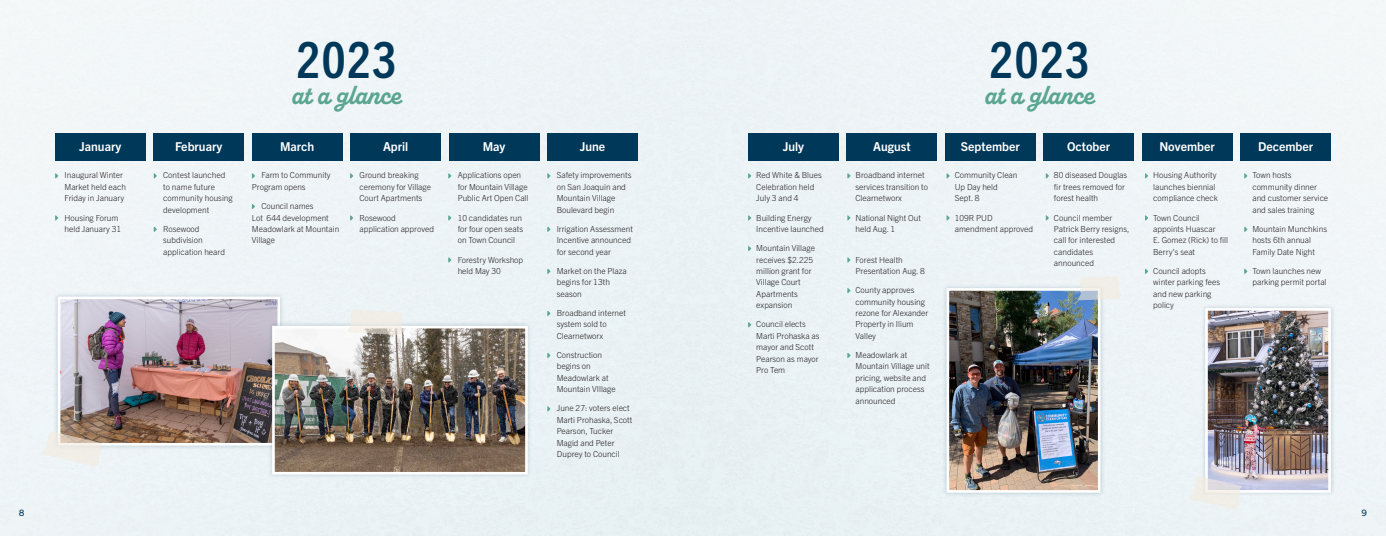
<style>
.page{position:relative;width:1386px;height:536px;background:#edf4f6}
.page>*{position:absolute;margin:0;border:0;box-sizing:border-box;transform-origin:0 0}
.t1{font:700 condensed 49.96px "Trade Gothic Next LT Pro";letter-spacing:.03em;color:#003859}
.t2{font:700 28.88px "Alkaline";letter-spacing:-.005em;color:#5ba690}
.t3{font:700 12.25px "Trade Gothic Next LT Pro";color:#fff}
.t4{font:9.62px "Basic Sans";color:#003859}
.t5{font:300 8.31px/11.4px "Trade Gothic Next LT Pro";color:#231f20}
</style>
<div class="page">
<svg style="left:55px;top:173px;width:3px;height:5px"></svg>
<svg style="left:55px;top:215px;width:3px;height:5px"></svg>
<svg style="left:748px;top:173px;width:3px;height:5px"></svg>
<svg style="left:748px;top:215px;width:3px;height:5px"></svg>
<svg style="left:748px;top:246px;width:3px;height:5px"></svg>
<svg style="left:748px;top:322px;width:3px;height:5px"></svg>
<svg style="left:154px;top:173px;width:3px;height:5px"></svg>
<svg style="left:154px;top:227px;width:3px;height:5px"></svg>
<svg style="left:847px;top:173px;width:3px;height:5px"></svg>
<svg style="left:847px;top:215px;width:3px;height:5px"></svg>
<svg style="left:847px;top:257px;width:3px;height:5px"></svg>
<svg style="left:847px;top:288px;width:3px;height:5px"></svg>
<svg style="left:847px;top:353px;width:3px;height:5px"></svg>
<svg style="left:252px;top:173px;width:3px;height:5px"></svg>
<svg style="left:252px;top:204px;width:3px;height:5px"></svg>
<svg style="left:947px;top:173px;width:3px;height:5px"></svg>
<svg style="left:947px;top:215px;width:3px;height:5px"></svg>
<svg style="left:350px;top:173px;width:3px;height:5px"></svg>
<svg style="left:350px;top:215px;width:3px;height:5px"></svg>
<svg style="left:1046px;top:173px;width:3px;height:5px"></svg>
<svg style="left:1046px;top:215px;width:3px;height:5px"></svg>
<svg style="left:448px;top:173px;width:3px;height:5px"></svg>
<svg style="left:448px;top:215px;width:3px;height:5px"></svg>
<svg style="left:448px;top:257px;width:3px;height:5px"></svg>
<svg style="left:1145px;top:173px;width:3px;height:5px"></svg>
<svg style="left:1145px;top:215px;width:3px;height:5px"></svg>
<svg style="left:1145px;top:269px;width:3px;height:5px"></svg>
<svg style="left:547px;top:173px;width:3px;height:5px"></svg>
<svg style="left:547px;top:227px;width:3px;height:5px"></svg>
<svg style="left:547px;top:269px;width:3px;height:5px"></svg>
<svg style="left:547px;top:311px;width:3px;height:5px"></svg>
<svg style="left:547px;top:353px;width:3px;height:5px"></svg>
<svg style="left:547px;top:406px;width:3px;height:5px"></svg>
<svg style="left:1244px;top:173px;width:3px;height:5px"></svg>
<svg style="left:1244px;top:227px;width:3px;height:5px"></svg>
<svg style="left:1244px;top:269px;width:3px;height:5px"></svg>
<div style="left:55px;top:133px;width:91px;height:28px;background:#003859"></div>
<div style="left:748px;top:133px;width:91px;height:28px;background:#003859"></div>
<div style="left:154px;top:133px;width:90px;height:28px;background:#003859"></div>
<div style="left:847px;top:133px;width:90px;height:28px;background:#003859"></div>
<div style="left:252px;top:133px;width:91px;height:28px;background:#003859"></div>
<div style="left:945px;top:133px;width:91px;height:28px;background:#003859"></div>
<div style="left:350px;top:133px;width:91px;height:28px;background:#003859"></div>
<div style="left:1043px;top:133px;width:91px;height:28px;background:#003859"></div>
<div style="left:449px;top:133px;width:90px;height:28px;background:#003859"></div>
<div style="left:1142px;top:133px;width:90px;height:28px;background:#003859"></div>
<div style="left:547px;top:133px;width:91px;height:28px;background:#003859"></div>
<div style="left:1240px;top:133px;width:91px;height:28px;background:#003859"></div>
<div style="left:53px;top:292px;width:231px;height:158px;background:#e3ebef"></div>
<img style="left:62px;top:300px;width:214px;height:141px">
<div style="left:58px;top:296px;width:222px;height:149px;border:3px solid #fff"></div>
<div style="left:942px;top:283px;width:163px;height:214px;background:#003859;opacity:.2"></div>
<img style="left:951px;top:292px;width:146px;height:196px">
<div style="left:947px;top:288px;width:154px;height:204px;border:3px solid #fff"></div>
<div style="left:1201px;top:303px;width:134px;height:194px;background:#003859;opacity:.2"></div>
<img style="left:1209px;top:312px;width:118px;height:176px">
<div style="left:1205px;top:308px;width:126px;height:184px;border:3px solid #fff"></div>
<div style="left:268px;top:321px;width:264px;height:157px;background:#003859;opacity:.2"></div>
<img style="left:276px;top:330px;width:248px;height:140px">
<div style="left:272px;top:326px;width:256px;height:148px;border:3px solid #fff"></div>
<svg style="left:40px;top:431px;width:62px;height:35px"></svg>
<svg style="left:1188px;top:476px;width:54px;height:33px;background:#e7e7e8"></svg>
<svg style="left:347px;top:309px;width:57px;height:26px"></svg>
<svg style="left:1078px;top:276px;width:43px;height:24px"></svg>
<p class="t1" style="left:297px;top:26px;width:101px">2023</p>
<p class="t1" style="left:990px;top:26px;width:101px">2023</p>
<p class="t2" style="left:292px;top:77px;width:111px">at a glance</p>
<p class="t2" style="left:985px;top:77px;width:111px">at a glance</p>
<p class="t3" style="left:79px;top:138px;width:44px">January</p>
<p class="t3" style="left:175px;top:138px;width:49px">February</p>
<p class="t3" style="left:280px;top:138px;width:36px">March</p>
<p class="t3" style="left:383px;top:138px;width:27px">April</p>
<p class="t3" style="left:483px;top:138px;width:24px">May</p>
<p class="t3" style="left:580px;top:138px;width:27px">June</p>
<p class="t3" style="left:783px;top:138px;width:23px">July</p>
<p class="t3" style="left:873px;top:138px;width:39px">August</p>
<p class="t3" style="left:961px;top:138px;width:61px">September</p>
<p class="t3" style="left:1067px;top:138px;width:45px">October</p>
<p class="t3" style="left:1160px;top:138px;width:57px">November</p>
<p class="t3" style="left:1258px;top:138px;width:57px">December</p>
<p class="t5" style="left:65px;top:169px;width:63px">Inaugural Winter<br>Market held each<br>Friday in January</p>
<p class="t5" style="left:65px;top:211px;width:58px">Housing Forum held January 31</p>
<p class="t5" style="left:163px;top:169px;width:71px">Contest launched to name future community housing development</p>
<p class="t5" style="left:163px;top:222px;width:63px">Rosewood subdivision application heard</p>
<p class="t5" style="left:252px;top:169px;width:80px;text-indent:9px">Farm to Community<br>Program opens</p>
<p class="t5" style="left:252px;top:200px;width:89px;text-indent:9px">Council names<br>Lot 644 development<br>Meadowlark at Mountain<br>Village</p>
<p class="t5" style="left:360px;top:169px;width:73px">Ground breaking ceremony for Village<br>Court Apartments</p>
<p class="t5" style="left:360px;top:211px;width:76px">Rosewood application approved</p>
<p class="t5" style="left:458px;top:169px;width:72px">Applications open for Mountain Village<br>Public Art Open Call</p>
<p class="t5" style="left:458px;top:211px;width:67px">10 candidates run for four open seats on Town Council</p>
<p class="t5" style="left:458px;top:253px;width:67px">Forestry Workshop held May 30</p>
<p class="t5" style="left:557px;top:169px;width:76px">Safety improvements on San Joaquin and<br>Mountain Village<br>Boulevard begin</p>
<p class="t5" style="left:557px;top:222px;width:78px">Irrigation Assessment<br>Incentive announced for second year</p>
<p class="t5" style="left:557px;top:264px;width:71px">Market on the Plaza begins for 13th season</p>
<p class="t5" style="left:557px;top:306px;width:71px">Broadband internet system sold to<br>Clearnetworx</p>
<p class="t5" style="left:557px;top:348px;width:61px">Construction begins on<br>Meadowlark at<br>Mountain VIllage</p>
<p class="t5" style="left:557px;top:402px;width:77px">June 27: voters elect<br>Marti Prohaska, Scott<br>Pearson, Tucker<br>Magid and Peter<br>Duprey to Council</p>
<p class="t5" style="left:756px;top:169px;width:67px">Red White &amp; Blues<br>Celebration held<br>July 3 and 4</p>
<p class="t5" style="left:756px;top:211px;width:69px">Building Energy<br>Incentive launched</p>
<p class="t5" style="left:756px;top:242px;width:60px">Mountain Village receives $2.225 million grant for<br>Village Court<br>Apartments expansion</p>
<p class="t5" style="left:756px;top:318px;width:65px">Council elects<br>Marti Prohaska as mayor and Scott<br>Pearson as mayor<br>Pro Tem</p>
<p class="t5" style="left:856px;top:169px;width:74px">Broadband internet services transition to<br>Clearnetworx</p>
<p class="t5" style="left:856px;top:211px;width:67px">National Night Out held Aug. 1</p>
<p class="t5" style="left:856px;top:253px;width:71px">Forest Health<br>Presentation Aug. 8</p>
<p class="t5" style="left:856px;top:284px;width:74px">County approves community housing rezone for Alexander<br>Property in Ilium<br>Valley</p>
<p class="t5" style="left:856px;top:348px;width:76px">Meadowlark at<br>Mountain Village unit pricing, website and application process announced</p>
<p class="t5" style="left:955px;top:169px;width:64px">Community Clean<br>Up Day held<br>Sept. 8</p>
<p class="t5" style="left:955px;top:211px;width:80px">109R PUD amendment approved</p>
<p class="t5" style="left:1054px;top:169px;width:75px">80 diseased Douglas fir trees removed for forest health</p>
<p class="t5" style="left:1054px;top:211px;width:77px">Council member<br>Patrick Berry resigns, call for interested candidates announced</p>
<p class="t5" style="left:1153px;top:169px;width:66px">Housing Authority launches biennial compliance check</p>
<p class="t5" style="left:1153px;top:211px;width:76px">Town Council appoints Huascar<br>E. Gomez (Rick) to fill<br>Berry’s seat</p>
<p class="t5" style="left:1153px;top:264px;width:68px">Council adopts winter parking fees and new parking policy</p>
<p class="t5" style="left:1252px;top:169px;width:77px">Town hosts community dinner and customer service and sales training</p>
<p class="t5" style="left:1252px;top:222px;width:76px">Mountain Munchkins hosts 6th annual<br>Family Date Night</p>
<p class="t5" style="left:1252px;top:264px;width:76px">Town launches new parking permit portal</p>
<p class="t4" style="left:19px;top:506px;width:7px">8</p>
<p class="t4" style="left:1361px;top:506px;width:7px">9</p>
</div>
